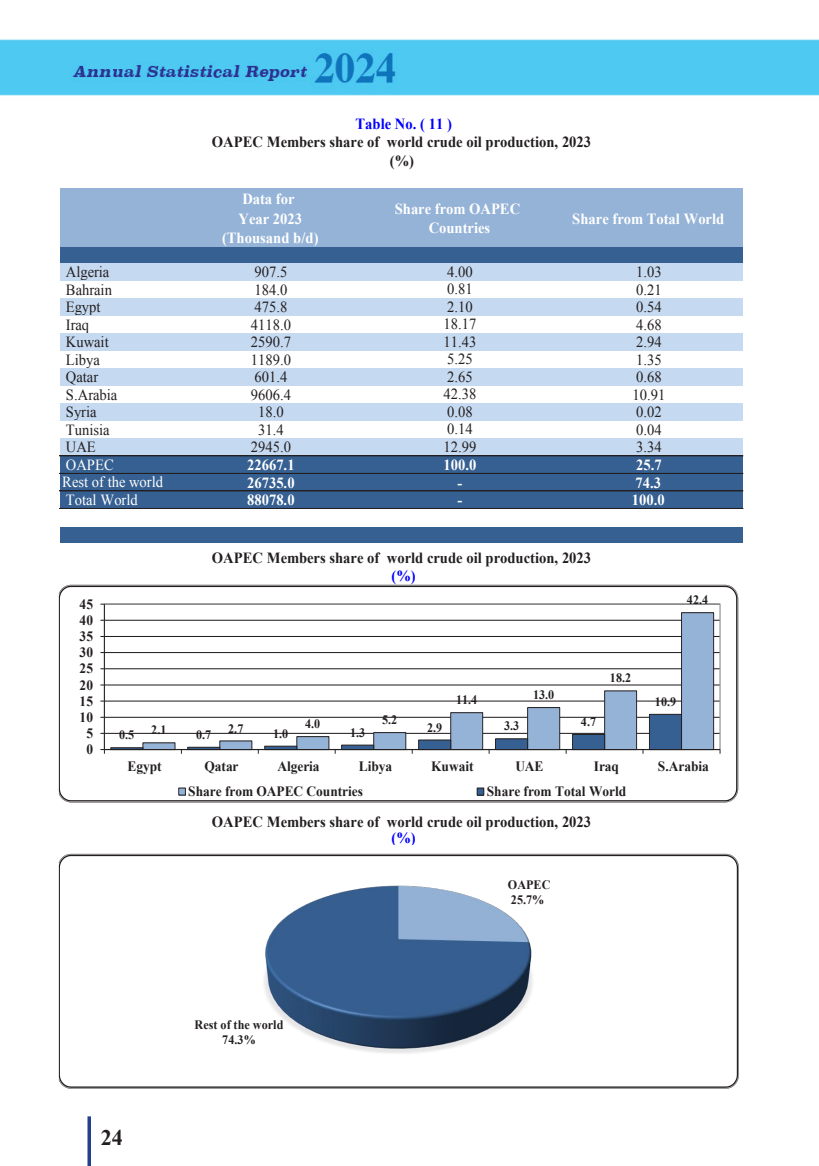
<style>
.page{position:relative;width:819px;height:1166px;background:#fff}
.page>*{position:absolute;margin:0;border:0;box-sizing:border-box;transform-origin:0 0}
.t1{font:700 22.22px "Times New Roman";color:#231f20}
.t2{font:15.4px "Times New Roman";color:#231f20;scale:.94 1}
.t3{font:700 15.4px/18.2px "Times New Roman";color:#231f20;text-align:center;scale:.94 1}
.t4{font:700 15.4px/19.4px "Times New Roman";color:#fff;text-align:center;scale:.94 1}
.t5{font:15.4px "Times New Roman";color:#fff;scale:.94 1}
.t6{font:700 15.4px "Times New Roman";color:#00f;scale:.94 1}
.t7{font:700 14.17px "Times New Roman";color:#231f20;scale:.94 1}
.t8{font:700 12.78px/14.9px "Times New Roman";letter-spacing:.005em;color:#231f20;scale:.94 1}
.s1{color:#00f}
</style>
<div class="page">
<svg style="left:87px;top:1116px;width:4px;height:50px"></svg>
<img style="left:0;top:39px;width:819px;height:57px">
<div style="left:60px;top:188px;width:683px;height:60px;background:#95b3d7"></div>
<div style="left:60px;top:248px;width:683px;height:15px;background:#366092"></div>
<div style="left:60px;top:263px;width:683px;height:18px;background:#c5d9f1"></div>
<div style="left:60px;top:298px;width:683px;height:18px;background:#c5d9f1"></div>
<div style="left:60px;top:333px;width:683px;height:18px;background:#c5d9f1"></div>
<div style="left:60px;top:368px;width:683px;height:18px;background:#c5d9f1"></div>
<div style="left:60px;top:403px;width:683px;height:18px;background:#c5d9f1"></div>
<div style="left:60px;top:438px;width:683px;height:18px;background:#c5d9f1"></div>
<div style="left:60px;top:456px;width:683px;height:52px;background:#366092"></div>
<div style="left:60px;top:527px;width:683px;height:15px;background:#366092"></div>
<hr style="left:60px;top:455px;width:682px;height:1px;background:#231f20">
<hr style="left:60px;top:456px;width:683px;height:1px;background:#231f20">
<hr style="left:60px;top:473px;width:683px;height:1px;background:#231f20">
<hr style="left:60px;top:491px;width:683px;height:1px;background:#231f20">
<hr style="left:60px;top:508px;width:683px;height:1px;background:#231f20">
<svg style="left:59px;top:854px;width:679px;height:234px"></svg>
<svg style="left:59px;top:585px;width:679px;height:217px"></svg>
<p class="t3" style="left:212px;top:114px;width:405px"><span class="s1">Table No. ( 11 )<br></span>OAPEC Members share of world crude oil production, 2023 (%)</p>
<p class="t4" style="left:222px;top:189px;width:104px">Data for<br>Year 2023 (Thousand b/d)</p>
<p class="t4" style="left:394px;top:199px;width:135px">Share from OAPEC<br>Countries</p>
<p class="t4" style="left:572px;top:208px;width:163px">Share from Total World</p>
<p class="t2" style="left:66px;top:262px;width:48px">Algeria</p>
<p class="t2" style="left:254px;top:262px;width:36px">907.5</p>
<p class="t2" style="left:447px;top:261px;width:29px">4.00</p>
<p class="t2" style="left:636px;top:262px;width:29px">1.03</p>
<p class="t2" style="left:66px;top:279px;width:50px">Bahrain</p>
<p class="t2" style="left:254px;top:279px;width:36px">184.0</p>
<p class="t2" style="left:447px;top:278px;width:29px">0.81</p>
<p class="t2" style="left:636px;top:279px;width:29px">0.21</p>
<p class="t2" style="left:66px;top:297px;width:38px">Egypt</p>
<p class="t2" style="left:254px;top:297px;width:36px">475.8</p>
<p class="t2" style="left:447px;top:296px;width:29px">2.10</p>
<p class="t2" style="left:636px;top:297px;width:29px">0.54</p>
<p class="t2" style="left:66px;top:314px;width:26px">Iraq</p>
<p class="t2" style="left:251px;top:314px;width:44px">4118.0</p>
<p class="t2" style="left:443px;top:314px;width:36px">18.17</p>
<p class="t2" style="left:636px;top:314px;width:29px">4.68</p>
<p class="t2" style="left:66px;top:332px;width:47px">Kuwait</p>
<p class="t2" style="left:251px;top:332px;width:44px">2590.7</p>
<p class="t2" style="left:443px;top:331px;width:36px">11.43</p>
<p class="t2" style="left:636px;top:332px;width:29px">2.94</p>
<p class="t2" style="left:66px;top:349px;width:38px">Libya</p>
<p class="t2" style="left:251px;top:349px;width:44px">1189.0</p>
<p class="t2" style="left:447px;top:349px;width:29px">5.25</p>
<p class="t2" style="left:636px;top:349px;width:29px">1.35</p>
<p class="t2" style="left:66px;top:367px;width:36px">Qatar</p>
<p class="t2" style="left:254px;top:367px;width:36px">601.4</p>
<p class="t2" style="left:447px;top:366px;width:29px">2.65</p>
<p class="t2" style="left:636px;top:367px;width:29px">0.68</p>
<p class="t2" style="left:66px;top:384px;width:56px">S.Arabia</p>
<p class="t2" style="left:251px;top:384px;width:44px">9606.4</p>
<p class="t2" style="left:443px;top:384px;width:36px">42.38</p>
<p class="t2" style="left:632px;top:384px;width:36px">10.91</p>
<p class="t2" style="left:66px;top:402px;width:34px">Syria</p>
<p class="t2" style="left:258px;top:402px;width:29px">18.0</p>
<p class="t2" style="left:447px;top:401px;width:29px">0.08</p>
<p class="t2" style="left:636px;top:402px;width:29px">0.02</p>
<p class="t2" style="left:66px;top:419px;width:48px">Tunisia</p>
<p class="t2" style="left:258px;top:419px;width:29px">31.4</p>
<p class="t2" style="left:447px;top:419px;width:29px">0.14</p>
<p class="t2" style="left:636px;top:419px;width:29px">0.04</p>
<p class="t2" style="left:66px;top:437px;width:33px">UAE</p>
<p class="t2" style="left:251px;top:437px;width:44px">2945.0</p>
<p class="t2" style="left:443px;top:436px;width:36px">12.99</p>
<p class="t2" style="left:636px;top:437px;width:29px">3.34</p>
<p class="t5" style="left:66px;top:454px;width:52px">OAPEC</p>
<p class="t4" style="left:247px;top:455px;width:52px">22667.1</p>
<p class="t4" style="left:443px;top:455px;width:36px">100.0</p>
<p class="t4" style="left:636px;top:455px;width:29px">25.7</p>
<p class="t5" style="left:62px;top:472px;width:109px">Rest of the world</p>
<p class="t4" style="left:247px;top:472px;width:52px">26735.0</p>
<p class="t4" style="left:457px;top:472px;width:7px">-</p>
<p class="t4" style="left:635px;top:472px;width:29px">74.3</p>
<p class="t5" style="left:66px;top:490px;width:78px">Total World</p>
<p class="t4" style="left:247px;top:490px;width:52px">88078.0</p>
<p class="t4" style="left:457px;top:490px;width:7px">-</p>
<p class="t4" style="left:632px;top:490px;width:36px">100.0</p>
<p class="t7" style="left:80px;top:594px;width:16px">45</p>
<p class="t7" style="left:80px;top:610px;width:16px">40</p>
<p class="t7" style="left:80px;top:626px;width:16px">35</p>
<p class="t7" style="left:80px;top:642px;width:16px">30</p>
<p class="t7" style="left:80px;top:659px;width:16px">25</p>
<p class="t7" style="left:80px;top:675px;width:16px">20</p>
<p class="t7" style="left:80px;top:691px;width:16px">15</p>
<p class="t7" style="left:80px;top:707px;width:16px">10</p>
<p class="t7" style="left:86px;top:723px;width:9px">5</p>
<p class="t7" style="left:86px;top:739px;width:9px">0</p>
<p class="t3" style="left:212px;top:548px;width:405px">OAPEC Members share of world crude oil production, 2023 <span class="s1">(%)</span></p>
<p class="t8" style="left:687px;top:592px;width:24px">42.4</p>
<p class="t8" style="left:305px;top:716px;width:18px">4.0</p>
<p class="t8" style="left:151px;top:722px;width:18px">2.1</p>
<p class="t8" style="left:228px;top:720px;width:18px">2.7</p>
<p class="t8" style="left:119px;top:727px;width:18px">0.5</p>
<p class="t8" style="left:196px;top:727px;width:18px">0.7</p>
<p class="t8" style="left:273px;top:726px;width:18px">1.0</p>
<p class="t8" style="left:350px;top:725px;width:18px">1.3</p>
<p class="t8" style="left:382px;top:712px;width:18px">5.2</p>
<p class="t8" style="left:456px;top:692px;width:24px">11.4</p>
<p class="t8" style="left:427px;top:719px;width:18px">2.9</p>
<p class="t8" style="left:504px;top:718px;width:18px">3.3</p>
<p class="t8" style="left:533px;top:687px;width:24px">13.0</p>
<p class="t8" style="left:581px;top:714px;width:18px">4.7</p>
<p class="t8" style="left:610px;top:670px;width:24px">18.2</p>
<p class="t8" style="left:655px;top:694px;width:24px">10.9</p>
<p class="t7" style="left:127px;top:756px;width:38px">Egypt</p>
<p class="t7" style="left:204px;top:756px;width:38px">Qatar</p>
<p class="t7" style="left:277px;top:756px;width:47px">Algeria</p>
<p class="t7" style="left:359px;top:756px;width:37px">Libya</p>
<p class="t7" style="left:431px;top:756px;width:47px">Kuwait</p>
<p class="t7" style="left:515px;top:756px;width:31px">UAE</p>
<p class="t7" style="left:593px;top:756px;width:28px">Iraq</p>
<p class="t7" style="left:658px;top:756px;width:56px">S.Arabia</p>
<p class="t7" style="left:188px;top:781px;width:187px">Share from OAPEC Countries</p>
<p class="t7" style="left:487px;top:781px;width:150px">Share from Total World</p>
<p class="t3" style="left:212px;top:812px;width:405px">OAPEC Members share of world crude oil production, 2023</p>
<p class="t6" style="left:391px;top:827px;width:27px">(%)</p>
<p class="t8" style="left:508px;top:877px;width:47px">OAPEC<br>25.7%</p>
<h1 class="t1" style="left:101px;top:1122px;width:24px">24</h1>
<p class="t8" style="left:194px;top:1017px;width:96px;text-align:center">Rest of the world<br>74.3%</p>
</div>
